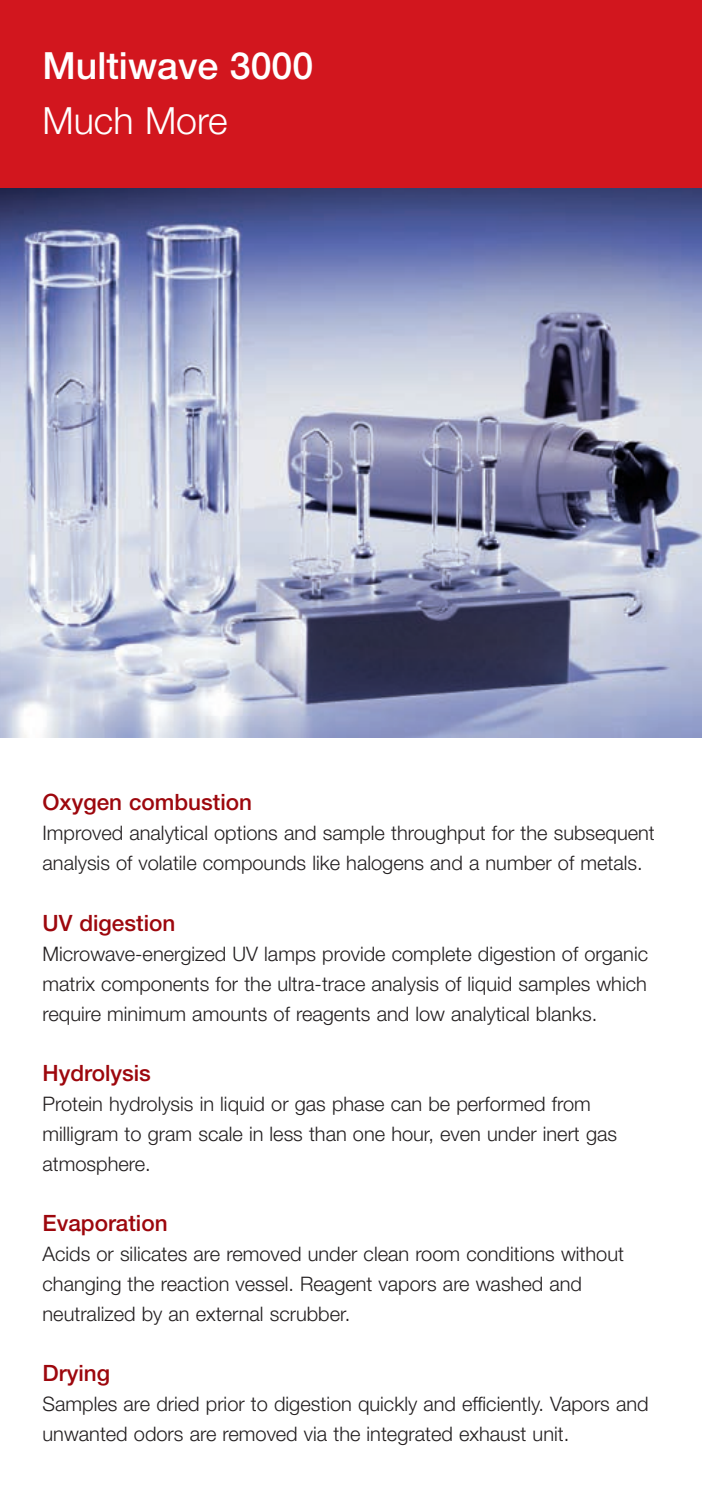
<style>
.page{position:relative;width:702px;height:1489px;background:#fff}
.page>*{position:absolute;margin:0;border:0;box-sizing:border-box;transform-origin:0 0}
.t1{font:500 37.5px "Helvetica Neue LT";color:#fff}
.t2{font:300 37.5px "Helvetica Neue LT";color:#fff}
.t3{font:500 22.5px "Helvetica Neue LT";color:#9d070d}
.t4{font:300 20px/30px "Helvetica Neue LT";color:#231f20}
</style>
<div class="page">
<img style="left:0;top:188px;width:701px;height:549px">
<hr style="left:701px;top:90px;width:1px;height:647px;background:#e0e1e3">
<div style="left:0;top:0;width:702px;height:188px;background:#d2161e"></div>
<h1 class="t1" style="left:43px;top:43px;width:272px">Multiwave 3000</h1>
<h1 class="t2" style="left:43px;top:98px;width:187px">Much More</h1>
<p class="t3" style="left:43px;top:789px;width:211px">Oxygen combustion</p>
<p class="t4" style="left:43px;top:817px;width:613px">Improved analytical options and sample throughput for the subsequent analysis of volatile compounds like halogens and a number of metals.</p>
<p class="t3" style="left:43px;top:909px;width:134px">UV digestion</p>
<p class="t4" style="left:43px;top:937px;width:607px;text-align:justify">Microwave-energized UV lamps provide complete digestion of organic matrix components for the ultra-trace analysis of liquid samples which require minimum amounts of reagents and low analytical blanks.</p>
<p class="t3" style="left:43px;top:1059px;width:110px">Hydrolysis</p>
<p class="t4" style="left:43px;top:1087px;width:576px">Protein hydrolysis in liquid or gas phase can be performed from milligram to gram scale in less than one hour, even under inert gas atmosphere.</p>
<p class="t3" style="left:43px;top:1209px;width:127px">Evaporation</p>
<p class="t4" style="left:43px;top:1237px;width:583px">Acids or silicates are removed under clean room conditions without changing the reaction vessel. Reagent vapors are washed and neutralized by an external scrubber.</p>
<p class="t3" style="left:43px;top:1359px;width:69px">Drying</p>
<p class="t4" style="left:43px;top:1387px;width:607px">Samples are dried prior to digestion quickly and efficiently. Vapors and unwanted odors are removed via the integrated exhaust unit.</p>
</div>
